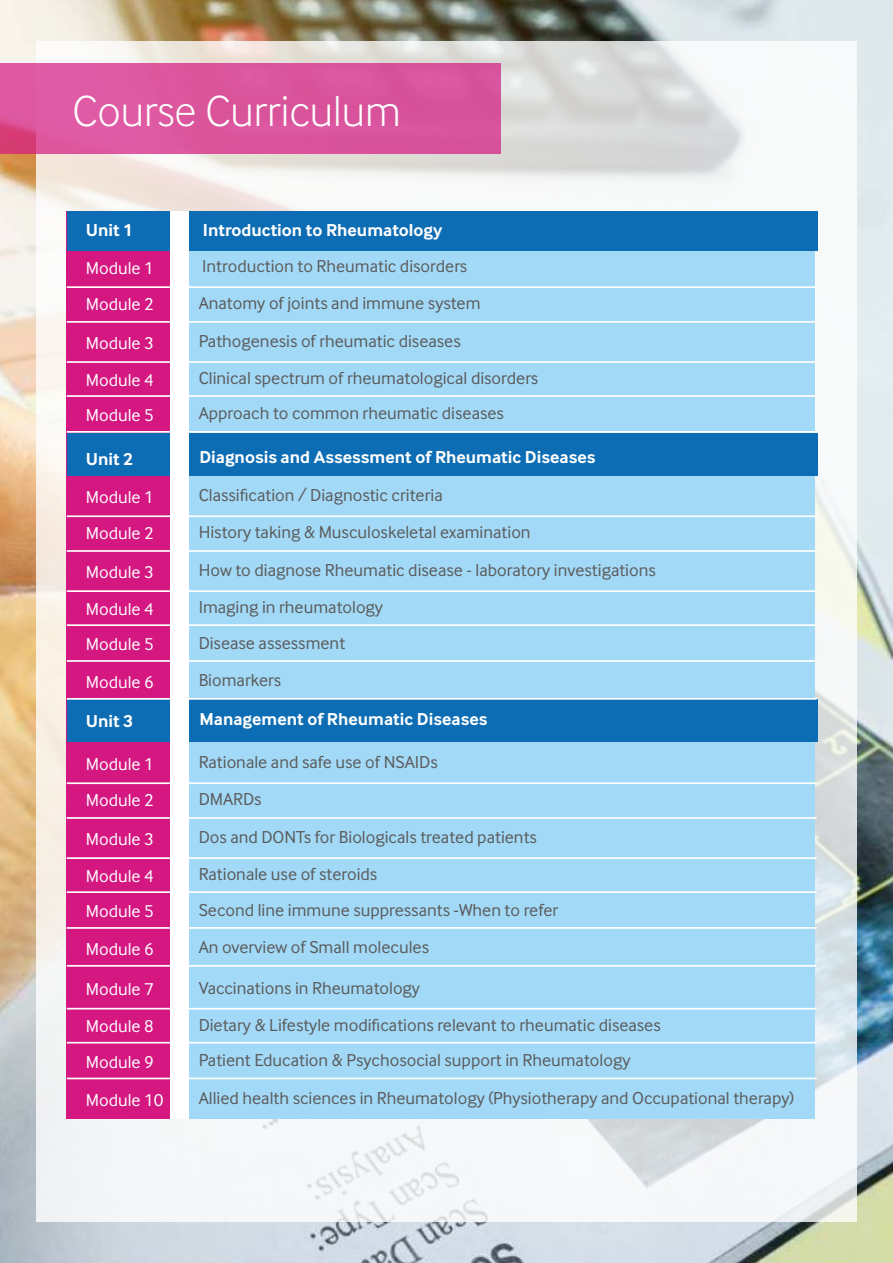
<style>
.page{position:relative;width:893px;height:1263px;background:#fff}
.page>*{position:absolute;margin:0;border:0;box-sizing:border-box;transform-origin:0 0}
.t1{font:300 45px "Inter Face";color:#fefefe}
.t2{font:17.85px/35.2px "Inter Face";color:#5b5b5b}
.t3{font:17.85px/35.2px "Inter Face";color:#fefefe}
.t4{font:700 17.85px "Inter Face";color:#fefefe}
</style>
<div class="page">
<img style="left:0;top:0;width:893px;height:1263px">
<div style="left:36px;top:41px;width:821px;height:1181px;background:#fefefe;opacity:.8"></div>
<div style="left:67px;top:211px;width:748px;height:907px;background:#a2d9f7"></div>
<div style="left:67px;top:211px;width:103px;height:907px;background:#d41781"></div>
<div style="left:67px;top:211px;width:750px;height:40px;background:#0d6db4"></div>
<div style="left:67px;top:434px;width:750px;height:42px;background:#0d6db4"></div>
<div style="left:67px;top:699px;width:750px;height:42px;background:#0d6db4"></div>
<div style="left:170px;top:211px;width:18px;height:907px;background:#fff"></div>
<hr style="left:67px;top:286px;width:750px;height:2px;background:#fff">
<hr style="left:67px;top:321px;width:750px;height:2px;background:#fff">
<hr style="left:67px;top:361px;width:750px;height:2px;background:#fff">
<hr style="left:67px;top:395px;width:750px;height:2px;background:#fff">
<hr style="left:67px;top:431px;width:750px;height:2px;background:#fff">
<hr style="left:67px;top:515px;width:750px;height:2px;background:#fff">
<hr style="left:67px;top:550px;width:750px;height:2px;background:#fff">
<hr style="left:67px;top:590px;width:750px;height:2px;background:#fff">
<hr style="left:67px;top:624px;width:750px;height:2px;background:#fff">
<hr style="left:67px;top:660px;width:750px;height:2px;background:#fff">
<hr style="left:67px;top:698px;width:750px;height:2px;background:#fff">
<hr style="left:67px;top:782px;width:750px;height:2px;background:#fff">
<hr style="left:67px;top:817px;width:750px;height:2px;background:#fff">
<hr style="left:67px;top:857px;width:750px;height:2px;background:#fff">
<hr style="left:67px;top:891px;width:750px;height:2px;background:#fff">
<hr style="left:67px;top:927px;width:750px;height:2px;background:#fff">
<hr style="left:67px;top:965px;width:750px;height:2px;background:#fff">
<hr style="left:67px;top:1008px;width:750px;height:1px;background:#fff">
<hr style="left:67px;top:1042px;width:750px;height:1px;background:#fff">
<hr style="left:67px;top:1077px;width:750px;height:2px;background:#fff">
<div style="left:0;top:64px;width:500px;height:90px;background:#da559d"></div>
<h1 class="t1" style="left:72px;top:96px;width:330px">Course Curriculum</h1>
<p class="t4" style="left:86px;top:224px;width:49px">Unit 1</p>
<p class="t4" style="left:203px;top:224px;width:241px">Introduction to Rheumatology</p>
<p class="t3" style="left:86px;top:251px;width:70px;line-height:36.3px">Module 1<br>Module 2</p>
<p class="t3" style="left:86px;top:327px;width:70px">Module 3</p>
<p class="t2" style="left:199px;top:249px;width:283px;line-height:36.9px">Introduction to Rheumatic disorders<br>Anatomy of joints and immune system</p>
<p class="t2" style="left:199px;top:325px;width:264px">Pathogenesis of rheumatic diseases</p>
<p class="t3" style="left:86px;top:364px;width:70px">Module 4<br>Module 5</p>
<p class="t2" style="left:199px;top:362px;width:341px">Clinical spectrum of rheumatological disorders<br>Approach to common rheumatic diseases</p>
<p class="t4" style="left:86px;top:453px;width:49px">Unit 2</p>
<p class="t4" style="left:199px;top:451px;width:398px">Diagnosis and Assessment of Rheumatic Diseases</p>
<p class="t3" style="left:86px;top:480px;width:70px;line-height:36.3px">Module 1<br>Module 2</p>
<p class="t3" style="left:86px;top:556px;width:70px">Module 3</p>
<p class="t2" style="left:199px;top:478px;width:333px;line-height:36.9px">Classification / Diagnostic criteria<br>History taking &amp; Musculoskeletal examination</p>
<p class="t2" style="left:199px;top:554px;width:459px">How to diagnose Rheumatic disease - laboratory investigations</p>
<p class="t3" style="left:86px;top:593px;width:70px">Module 4<br>Module 5</p>
<p class="t2" style="left:199px;top:591px;width:186px">Imaging in rheumatology<br>Disease assessment</p>
<p class="t3" style="left:86px;top:666px;width:70px">Module 6</p>
<p class="t2" style="left:199px;top:664px;width:84px">Biomarkers</p>
<p class="t4" style="left:86px;top:715px;width:49px">Unit 3</p>
<p class="t4" style="left:199px;top:713px;width:290px">Management of Rheumatic Diseases</p>
<p class="t3" style="left:86px;top:747px;width:70px;line-height:36.3px">Module 1<br>Module 2</p>
<p class="t3" style="left:86px;top:823px;width:70px">Module 3</p>
<p class="t2" style="left:199px;top:745px;width:241px;line-height:36.9px">Rationale and safe use of NSAIDs<br>DMARDs</p>
<p class="t2" style="left:199px;top:821px;width:340px">Dos and DONTs for Biologicals treated patients</p>
<p class="t3" style="left:86px;top:860px;width:70px">Module 4<br>Module 5</p>
<p class="t2" style="left:199px;top:858px;width:361px">Rationale use of steroids<br>Second line immune suppressants -When to refer</p>
<p class="t3" style="left:86px;top:933px;width:70px">Module 6</p>
<p class="t2" style="left:199px;top:931px;width:232px">An overview of Small molecules</p>
<p class="t3" style="left:86px;top:973px;width:70px">Module 7</p>
<p class="t2" style="left:199px;top:972px;width:223px">Vaccinations in Rheumatology</p>
<p class="t3" style="left:86px;top:1010px;width:70px">Module 8<br>Module 9</p>
<p class="t2" style="left:199px;top:1009px;width:464px">Dietary &amp; Lifestyle modifications relevant to rheumatic diseases<br>Patient Education &amp; Psychosocial support in Rheumatology</p>
<p class="t3" style="left:86px;top:1084px;width:79px">Module 10</p>
<p class="t2" style="left:199px;top:1082px;width:597px">Allied health sciences in Rheumatology (Physiotherapy and Occupational therapy)</p>
</div>
